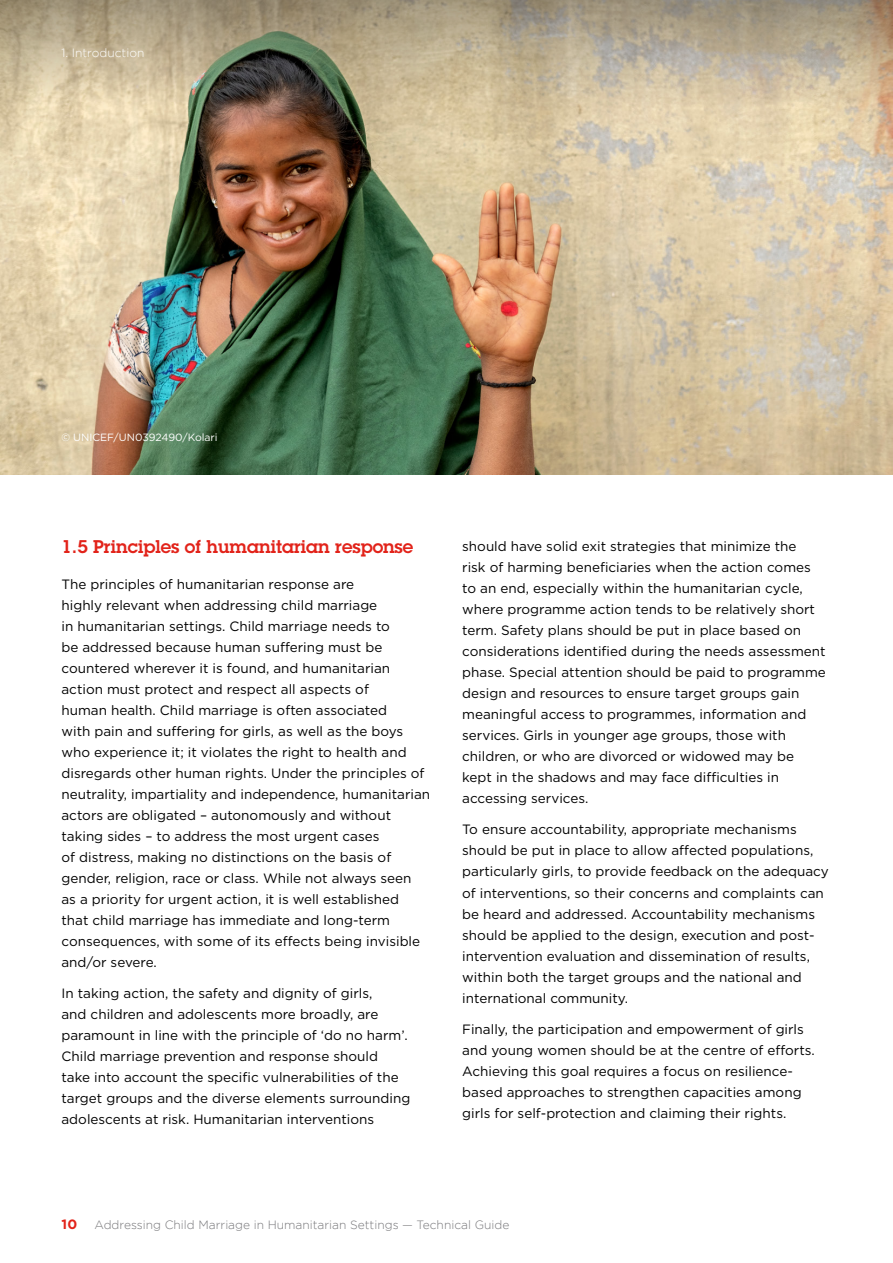
<style>
.page{position:relative;width:893px;height:1263px;background:#fff}
.page>*{position:absolute;margin:0;border:0;box-sizing:border-box;transform-origin:0 0}
.t1{font:600 18px "Lubalin Graph Std";color:#e2231a}
.t2{font:13.5px/21px "Gotham";color:#000}
.t3{font:700 13.5px "Gotham";color:#e2231a}
.t4{font:300 12px "Gotham";color:#77777a}
.t5{font:300 12px "Gotham";color:#fff}
.t6{font:10.5px "Gotham";color:#fff}
</style>
<div class="page">
<img style="left:0;top:173px;width:893px;height:302px">
<svg style="left:0;top:0;width:893px;height:173px;background:#b9a98d"></svg>
<p class="t5" style="left:62px;top:46px;width:84px">1. Introduction</p>
<p class="t6" style="left:61px;top:431px;width:158px">© UNICEF/UN0392490/Kolari</p>
<h1 class="t1" style="left:62px;top:535px;width:353px">1.5 Principles of humanitarian response</h1>
<p class="t2" style="left:462px;top:535px;width:365px">should have solid exit strategies that minimize the<br>risk of harming beneficiaries when the action comes to an end, especially within the humanitarian cycle, where programme action tends to be relatively short term. Safety plans should be put in place based on considerations identified during the needs assessment phase. Special attention should be paid to programme design and resources to ensure target groups gain meaningful access to programmes, information and services. Girls in younger age groups, those with children, or who are divorced or widowed may be kept in the shadows and may face difficulties in accessing services.</p>
<p class="t2" style="left:462px;top:819px;width:368px">To ensure accountability, appropriate mechanisms should be put in place to allow affected populations, particularly girls, to provide feedback on the adequacy of interventions, so their concerns and complaints can be heard and addressed. Accountability mechanisms should be applied to the design, execution and post&shy;intervention evaluation and dissemination of results, within both the target groups and the national and international community.</p>
<p class="t2" style="left:462px;top:1018px;width:354px">Finally, the participation and empowerment of girls and young women should be at the centre of efforts.<br>Achieving this goal requires a focus on resilience&shy;based approaches to strengthen capacities among girls for self-protection and claiming their rights.</p>
<p class="t2" style="left:62px;top:573px;width:370px">The principles of humanitarian response are<br>highly relevant when addressing child marriage<br>in humanitarian settings. Child marriage needs to<br>be addressed because human suffering must be countered wherever it is found, and humanitarian action must protect and respect all aspects of<br>human health. Child marriage is often associated<br>with pain and suffering for girls, as well as the boys who experience it; it violates the right to health and disregards other human rights. Under the principles of neutrality, impartiality and independence, humanitarian actors are obligated – autonomously and without taking sides – to address the most urgent cases<br>of distress, making no distinctions on the basis of gender, religion, race or class. While not always seen<br>as a priority for urgent action, it is well established<br>that child marriage has immediate and long-term consequences, with some of its effects being invisible and/or severe.</p>
<p class="t2" style="left:62px;top:983px;width:350px">In taking action, the safety and dignity of girls,<br>and children and adolescents more broadly, are paramount in line with the principle of ‘do no harm’.<br>Child marriage prevention and response should<br>take into account the specific vulnerabilities of the target groups and the diverse elements surrounding adolescents at risk. Humanitarian interventions</p>
<p class="t3" style="left:62px;top:1215px;width:17px">10</p>
<p class="t4" style="left:94px;top:1218px;width:416px">Addressing Child Marriage in Humanitarian Settings — Technical Guide</p>
</div>
